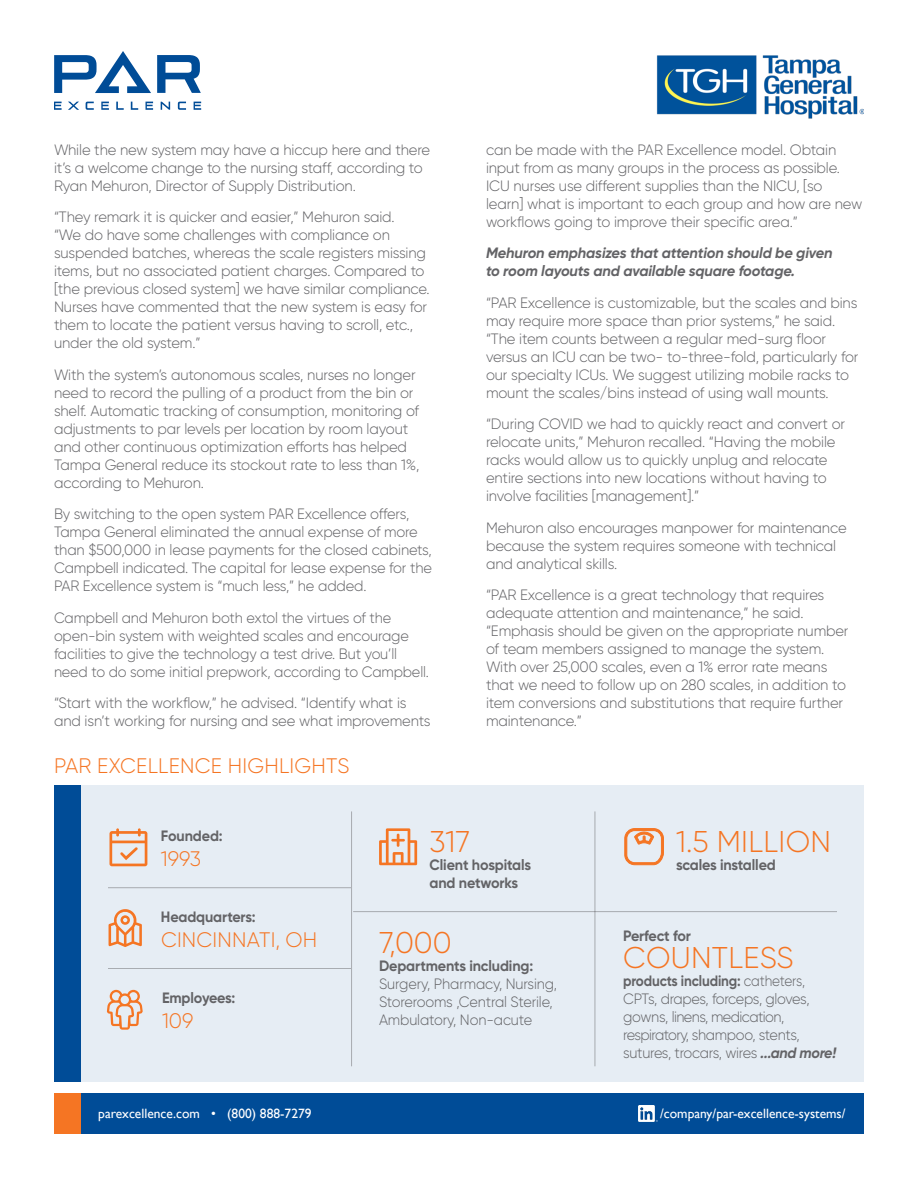
<style>
.page{position:relative;width:918px;height:1188px;background:#fff}
.page>*{position:absolute;margin:0;border:0;box-sizing:border-box;transform-origin:0 0}
.SUBHEAD{font:300 30px "Gilroy";letter-spacing:.01em;color:#f57523}
.BODY_COPY{font:300 30px "Gilroy";color:#f57523}
.SUBHEAD-2{font:300 21px "Gilroy";letter-spacing:.01em;color:#f57523}
.BODY_COPY-2{font:300 15px/18px "Gilroy";letter-spacing:-.01em;color:#636366}
.BODY_COPY-3{font:300 15px/18px "Gilroy";letter-spacing:-.01em;color:#636366;scale:.96 1}
.BODY_COPY-4{font:300 15px/18px "Gilroy";letter-spacing:-.04em;color:#636366;scale:.9 1}
.BODY_BOLD_ITAL{font:italic 700 15px/18px "Gilroy";letter-spacing:-.01em;color:#636366}
.BODY_COPY-5{font:700 15px/18px "Gilroy";letter-spacing:-.01em;color:#636366;scale:.96 1}
.t1{font:13.5px "Gill Sans";color:#fff}
.s1{font-weight:700}
.s2{font-weight:700;font-style:italic}
</style>
<div class="page">
<div style="left:54px;top:1094px;width:810px;height:40px;background:#004c97"></div>
<img style="left:638px;top:1106px;width:20px;height:16px">
<div style="left:54px;top:1094px;width:27px;height:40px;background:#f57523"></div>
<svg style="left:54px;top:102px;width:8px;height:8px"></svg>
<svg style="left:101px;top:102px;width:8px;height:8px"></svg>
<svg style="left:146px;top:102px;width:7px;height:8px"></svg>
<svg style="left:68px;top:102px;width:11px;height:8px"></svg>
<svg style="left:86px;top:102px;width:8px;height:8px"></svg>
<svg style="left:194px;top:102px;width:7px;height:8px"></svg>
<svg style="left:178px;top:102px;width:8px;height:8px"></svg>
<svg style="left:116px;top:102px;width:8px;height:8px"></svg>
<svg style="left:131px;top:102px;width:7px;height:8px"></svg>
<svg style="left:161px;top:102px;width:9px;height:8px"></svg>
<svg style="left:157px;top:55px;width:44px;height:38px"></svg>
<svg style="left:54px;top:51px;width:97px;height:42px"></svg>
<img style="left:657px;top:55px;width:207px;height:63px">
<div style="left:54px;top:786px;width:810px;height:296px;background:#e6edf4"></div>
<div style="left:54px;top:786px;width:27px;height:296px;background:#004c97"></div>
<svg style="left:110px;top:828px;width:37px;height:38px"></svg>
<svg style="left:109px;top:909px;width:33px;height:38px"></svg>
<svg style="left:107px;top:990px;width:36px;height:40px"></svg>
<svg style="left:624px;top:828px;width:40px;height:37px"></svg>
<svg style="left:379px;top:828px;width:38px;height:37px"></svg>
<hr style="left:391px;top:839px;width:14px;height:3px;background:#f57523">
<hr style="left:108px;top:887px;width:243px;height:1px;background:#231f20">
<hr style="left:353px;top:911px;width:484px;height:1px;background:#231f20">
<hr style="left:108px;top:968px;width:243px;height:1px;background:#231f20">
<hr style="left:351px;top:811px;width:1px;height:255px;background:#231f20">
<hr style="left:595px;top:811px;width:1px;height:255px;background:#231f20">
<p class="BODY_COPY-2" style="left:54px;top:140px;width:378px">While the new system may have a hiccup here and there it’s a welcome change to the nursing staff, according to<br>Ryan Mehuron, Director of Supply Distribution.</p>
<p class="BODY_COPY-2" style="left:54px;top:208px;width:377px">“They remark it is quicker and easier,” Mehuron said.<br>“We do have some challenges with compliance on suspended batches, whereas the scale registers missing items, but no associated patient charges. Compared to [the previous closed system] we have similar compliance.<br>Nurses have commented that the new system is easy for them to locate the patient versus having to scroll, etc., under the old system.”</p>
<p class="BODY_COPY-2" style="left:54px;top:365px;width:367px">With the system’s autonomous scales, nurses no longer need to record the pulling of a product from the bin or shelf. Automatic tracking of consumption, monitoring of adjustments to par levels per location by room layout and other continuous optimization efforts has helped Tampa General reduce its stockout rate to less than 1%, according to Mehuron.</p>
<p class="BODY_COPY-2" style="left:54px;top:505px;width:380px">By switching to the open system PAR Excellence offers, Tampa General eliminated the annual expense of more than $500,000 in lease payments for the closed cabinets, Campbell indicated. The capital for lease expense for the PAR Excellence system is “much less,” he added.</p>
<p class="BODY_COPY-3" style="left:54px;top:608px;width:392px">Campbell and Mehuron both extol the virtues of the open-bin system with weighted scales and encourage facilities to give the technology a test drive. But you’ll need to do some initial prepwork, according to Campbell.</p>
<p class="BODY_COPY-2" style="left:54px;top:694px;width:378px">“Start with the workflow,” he advised. “Identify what is and isn’t working for nursing and see what improvements</p>
<p class="SUBHEAD-2" style="left:54px;top:753px;width:297px">PAR EXCELLENCE HIGHLIGHTS</p>
<p class="BODY_COPY-2" style="left:486px;top:140px;width:378px">can be made with the PAR Excellence model. Obtain input from as many groups in the process as possible.<br>ICU nurses use different supplies than the NICU, [so learn] what is important to each group and how are new workflows going to improve their specific area.”</p>
<p class="BODY_BOLD_ITAL" style="left:486px;top:244px;width:348px">Mehuron emphasizes that attention should be given to room layouts and available square footage.</p>
<p class="BODY_COPY-2" style="left:486px;top:293px;width:374px">“PAR Excellence is customizable, but the scales and bins may require more space than prior systems,” he said. “The item counts between a regular med-surg floor versus an ICU can be two- to-three-fold, particularly for our specialty ICUs. We suggest utilizing mobile racks to mount the scales/bins instead of using wall mounts.</p>
<p class="BODY_COPY-2" style="left:486px;top:415px;width:361px">“During COVID we had to quickly react and convert or relocate units,” Mehuron recalled. “Having the mobile racks would allow us to quickly unplug and relocate entire sections into new locations without having to involve facilities [management].”</p>
<p class="BODY_COPY-2" style="left:486px;top:518px;width:362px">Mehuron also encourages manpower for maintenance because the system requires someone with technical and analytical skills.</p>
<p class="BODY_COPY-2" style="left:486px;top:586px;width:364px">“PAR Excellence is a great technology that requires adequate attention and maintenance,” he said. “Emphasis should be given on the appropriate number of team members assigned to manage the system.<br>With over 25,000 scales, even a 1% error rate means that we need to follow up on 280 scales, in addition to item conversions and substitutions that require further maintenance.”</p>
<p class="BODY_COPY-5" style="left:161px;top:827px;width:66px">Founded:</p>
<p class="SUBHEAD-2" style="left:161px;top:846px;width:42px">1993</p>
<p class="BODY_COPY-5" style="left:161px;top:908px;width:100px">Headquarters:</p>
<p class="SUBHEAD-2" style="left:161px;top:927px;width:158px">CINCINNATI, OH</p>
<p class="BODY_COPY-5" style="left:162px;top:988px;width:78px">Employees:</p>
<p class="SUBHEAD-2" style="left:162px;top:1008px;width:33px">109</p>
<p class="BODY_COPY" style="left:430px;top:824px;width:42px">317</p>
<p class="BODY_COPY-5" style="left:430px;top:856px;width:107px">Client hospitals and networks</p>
<p class="SUBHEAD" style="left:379px;top:924px;width:74px">7,000</p>
<p class="BODY_COPY-3" style="left:379px;top:957px;width:187px"><span class="s1">Departments including:<br></span>Surgery, Pharmacy, Nursing,<br>Storerooms ,Central Sterile,<br>Ambulatory, Non-acute</p>
<p class="SUBHEAD" style="left:676px;top:824px;width:157px">1.5 MILLION</p>
<p class="BODY_COPY-5" style="left:676px;top:856px;width:105px">scales installed</p>
<p class="BODY_COPY-5" style="left:623px;top:927px;width:72px">Perfect for</p>
<p class="SUBHEAD" style="left:623px;top:939px;width:172px">COUNTLESS</p>
<p class="BODY_COPY-4" style="left:623px;top:972px;width:238px"><span class="s1">products including:</span> catheters,<br>CPTs, drapes, forceps, gloves, gowns, linens, medication, respiratory, shampoo, stents, sutures, trocars, wires <span class="s2">...and more!</span></p>
<p class="t1" style="left:98px;top:1105px;width:215px">parexcellence.com • (800) 888-7279</p>
<p class="t1" style="left:660px;top:1105px;width:187px">/company/par-excellence-systems/</p>
</div>
